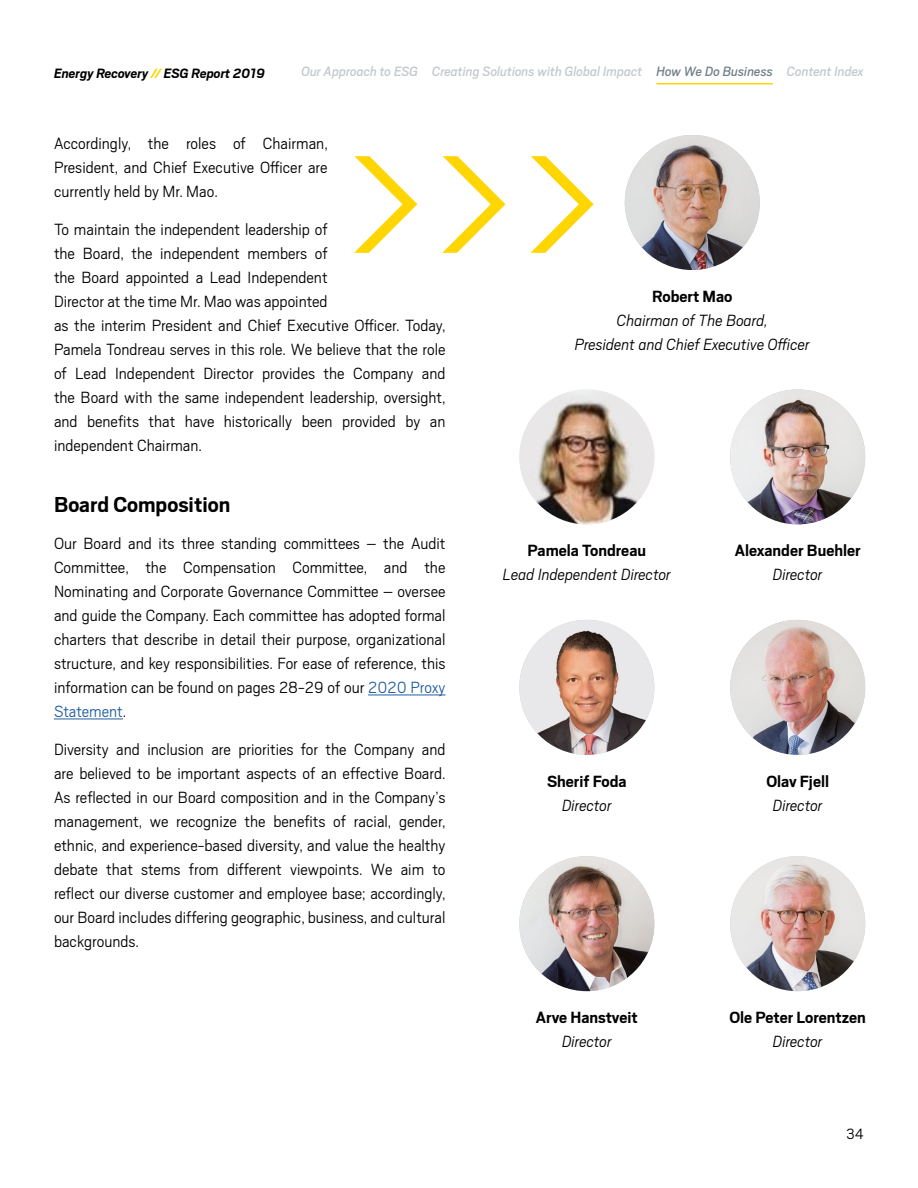
<style>
.page{position:relative;width:918px;height:1188px;background:#fff}
.page>*{position:absolute;margin:0;border:0;box-sizing:border-box;transform-origin:0 0}
.t1{font:700 24px "Scout";color:#000}
.t2{font:300 18px/24px "Scout";color:#000;text-align:justify}
.t3{font:italic 300 18px/24px "Scout";color:#000;text-align:center}
.t4{font:700 18px "Scout";color:#000}
.t5{font:300 16.5px "Scout";color:#000}
.t6{font:italic 15px "Scout";color:#c2c8ce}
.t7{font:italic 700 15px "Scout";color:#000}
.s1{color:#ffd600}
.s2{color:#72808a}
.s3{color:#215e9e}
</style>
<div class="page">
<hr style="left:368px;top:694px;width:77px;height:1px;background:#215e9e">
<hr style="left:54px;top:718px;width:69px;height:1px;background:#215e9e">
<img style="left:730px;top:389px;width:135px;height:135px;border-radius:67px">
<img style="left:519px;top:389px;width:135px;height:135px;border-radius:67px">
<img style="left:625px;top:135px;width:135px;height:135px;border-radius:68px">
<img style="left:519px;top:620px;width:135px;height:135px;border-radius:68px">
<img style="left:730px;top:620px;width:135px;height:135px;border-radius:68px">
<img style="left:519px;top:856px;width:135px;height:135px;border-radius:68px">
<img style="left:730px;top:856px;width:135px;height:135px;border-radius:68px">
<hr style="left:656px;top:83px;width:117px;height:1px;background:#ffd600">
<img style="left:355px;top:156px;width:238px;height:96px">
<p class="t7" style="left:54px;top:65px;width:212px">Energy Recovery <span class="s1">//</span> ESG Report 2019</p>
<p class="t6" style="left:301px;top:64px;width:564px">Our Approach to ESG Creating Solutions with Global Impact <span class="s2">How We Do Business</span> Content Index</p>
<p class="t2" style="left:54px;top:132px;width:275px">Accordingly, the roles of Chairman, President, and Chief Executive Officer are currently held by Mr. Mao.</p>
<p class="t2" style="left:54px;top:217px;width:393px;text-align:left">To maintain the independent leadership of<br>the Board, the independent members of<br>the Board appointed a Lead Independent<br>Director at the time Mr. Mao was appointed<br>as the interim President and Chief Executive Officer. Today, Pamela Tondreau serves in this role. We believe that the role of Lead Independent Director provides the Company and the Board with the same independent leadership, oversight, and benefits that have historically been provided by an independent Chairman.</p>
<h1 class="t1" style="left:54px;top:491px;width:178px">Board Composition</h1>
<p class="t2" style="left:54px;top:531px;width:393px">Our Board and its three standing committees – the Audit Committee, the Compensation Committee, and the Nominating and Corporate Governance Committee – oversee and guide the Company. Each committee has adopted formal charters that describe in detail their purpose, organizational structure, and key responsibilities. For ease of reference, this information can be found on pages 28-29 of our <span class="s3">2020 Proxy Statement</span>.</p>
<p class="t2" style="left:54px;top:737px;width:393px">Diversity and inclusion are priorities for the Company and are believed to be important aspects of an effective Board.<br>As reflected in our Board composition and in the Company’s management, we recognize the benefits of racial, gender, ethnic, and experience-based diversity, and value the healthy debate that stems from different viewpoints. We aim to reflect our diverse customer and employee base; accordingly, our Board includes differing geographic, business, and cultural backgrounds.</p>
<p class="t4" style="left:652px;top:287px;width:82px">Robert Mao</p>
<p class="t3" style="left:575px;top:308px;width:236px">Chairman of The Board,<br>President and Chief Executive Officer</p>
<p class="t4" style="left:528px;top:541px;width:120px">Pamela Tondreau</p>
<p class="t3" style="left:503px;top:563px;width:169px">Lead Independent Director</p>
<p class="t4" style="left:735px;top:541px;width:127px">Alexander Buehler</p>
<p class="t3" style="left:773px;top:563px;width:51px">Director</p>
<p class="t4" style="left:547px;top:771px;width:81px">Sherif Foda</p>
<p class="t3" style="left:562px;top:793px;width:51px">Director</p>
<p class="t4" style="left:766px;top:771px;width:64px">Olav Fjell</p>
<p class="t3" style="left:773px;top:793px;width:51px">Director</p>
<p class="t4" style="left:536px;top:1008px;width:104px">Arve Hanstveit</p>
<p class="t3" style="left:562px;top:1029px;width:51px">Director</p>
<p class="t4" style="left:729px;top:1008px;width:138px">Ole Peter Lorentzen</p>
<p class="t3" style="left:773px;top:1029px;width:51px">Director</p>
<p class="t5" style="left:846px;top:1125px;width:19px">34</p>
</div>
